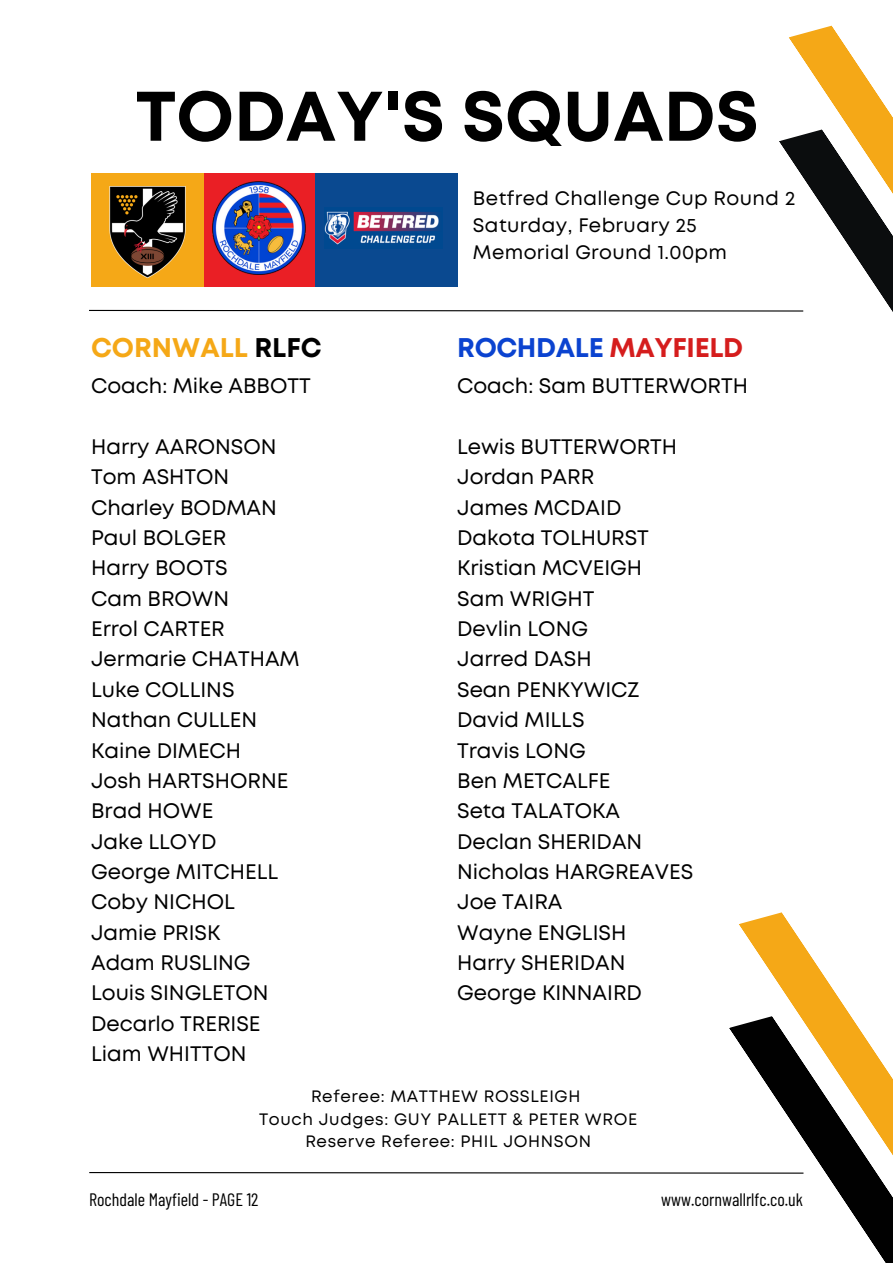
<style>
.page{position:relative;width:893px;height:1264px;background:#fff}
.page>*{position:absolute;margin:0;border:0;box-sizing:border-box;transform-origin:0 0}
.t1{font:700 69.9px "Mont";color:#000}
.t2{font:700 27px "Mont";letter-spacing:-.015em;color:#0b43d0}
.t3{font:700 27px "Mont";color:#f5a817}
.t4{font:21px/30.3px "Mont";color:#000}
.t5{font:19.5px/27px "Mont";letter-spacing:.02em;color:#000}
.t6{font:18px "Barlow Condensed";color:#000}
.t7{font:16.5px/22.5px "Mont";letter-spacing:.04em;color:#000;text-align:center}
.s1{color:#000}
.s2{color:#d51d1d}
</style>
<div class="page">
<svg style="left:739px;top:912px;width:112px;height:104px"></svg>
<svg style="left:89px;top:1016px;width:803px;height:246px"></svg>
<svg style="left:789px;top:26px;width:103px;height:103px"></svg>
<svg style="left:89px;top:129px;width:803px;height:183px"></svg>
<h1 class="t1" style="left:135px;top:90px;width:625px">TODAY'S SQUADS</h1>
<p class="t5" style="left:473px;top:186px;width:324px">Betfred Challenge Cup Round 2<br>Saturday, February 25<br>Memorial Ground 1.00pm</p>
<p class="t3" style="left:91px;top:338px;width:232px">CORNWALL <span class="s1">RLFC</span></p>
<p class="t2" style="left:457px;top:338px;width:287px">ROCHDALE <span class="s2">MAYFIELD</span></p>
<p class="t4" style="left:91px;top:372px;width:221px">Coach: Mike ABBOTT</p>
<p class="t4" style="left:457px;top:372px;width:292px">Coach: Sam BUTTERWORTH</p>
<p class="t4" style="left:91px;top:433px;width:210px">Harry AARONSON<br>Tom ASHTON<br>Charley BODMAN<br>Paul BOLGER<br>Harry BOOTS<br>Cam BROWN<br>Errol CARTER<br>Jermarie CHATHAM<br>Luke COLLINS<br>Nathan CULLEN<br>Kaine DIMECH<br>Josh HARTSHORNE<br>Brad HOWE<br>Jake LLOYD<br>George MITCHELL<br>Coby NICHOL<br>Jamie PRISK<br>Adam RUSLING<br>Louis SINGLETON<br>Decarlo TRERISE<br>Liam WHITTON</p>
<p class="t4" style="left:457px;top:433px;width:237px">Lewis BUTTERWORTH<br>Jordan PARR<br>James MCDAID<br>Dakota TOLHURST<br>Kristian MCVEIGH<br>Sam WRIGHT<br>Devlin LONG<br>Jarred DASH<br>Sean PENKYWICZ<br>David MILLS<br>Travis LONG<br>Ben METCALFE<br>Seta TALATOKA<br>Declan SHERIDAN<br>Nicholas HARGREAVES<br>Joe TAIRA<br>Wayne ENGLISH<br>Harry SHERIDAN<br>George KINNAIRD</p>
<p class="t7" style="left:259px;top:1086px;width:379px">Referee: MATTHEW ROSSLEIGH<br>Touch Judges: GUY PALLETT &amp; PETER WROE<br>Reserve Referee: PHIL JOHNSON</p>
<p class="t6" style="left:89px;top:1187px;width:171px">Rochdale Mayfield - PAGE 12</p>
<p class="t6" style="left:661px;top:1187px;width:143px">www.cornwallrlfc.co.uk</p>
</div>
